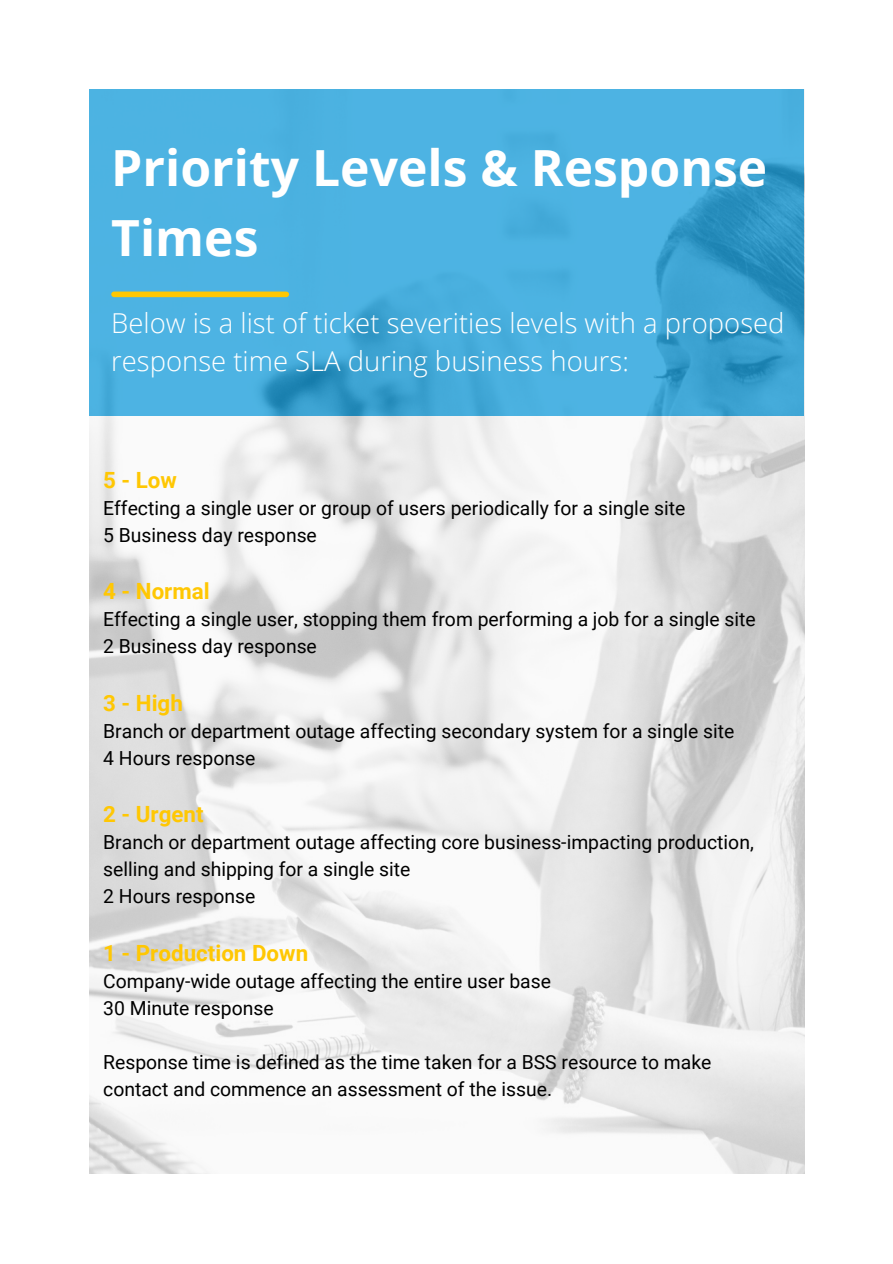
<style>
.page{position:relative;width:893px;height:1264px;background:#fff}
.page>*{position:absolute;margin:0;border:0;box-sizing:border-box;transform-origin:0 0}
.t1{font:700 49.8px/69.6px "Open Sans";color:#fff}
.t2{font:300 27.45px/38.2px "Open Sans";color:#fff}
.t3{font:700 22.35px "Roboto";color:#ffc703}
.t4{font:19.35px/27px "Roboto";color:#000}
</style>
<div class="page">
<img style="left:89px;top:89px;width:715px;height:1084px">
<div style="left:114px;top:291px;width:172px;height:6px;background:#ffc703"></div>
<p class="t1" style="left:111px;top:132px;width:657px">Priority Levels &amp; Response<br>Times</p>
<h1 class="t2" style="left:111px;top:303px;width:674px">Below is a list of ticket severities levels with a proposed response time SLA during business hours:</h1>
<h2 class="t3" style="left:103px;top:467px;width:75px">5 - Low</h2>
<p class="t4" style="left:103px;top:495px;width:583px">Effecting a single user or group of users periodically for a single site</p>
<p class="t4" style="left:103px;top:522px;width:215px">5 Business day response</p>
<p class="t3" style="left:103px;top:578px;width:108px">4 - Normal</p>
<p class="t4" style="left:103px;top:606px;width:654px">Effecting a single user, stopping them from performing a job for a single site</p>
<p class="t4" style="left:103px;top:633px;width:215px">2 Business day response</p>
<p class="t3" style="left:103px;top:690px;width:81px">3 - High</p>
<p class="t4" style="left:103px;top:717px;width:632px">Branch or department outage affecting secondary system for a single site</p>
<p class="t4" style="left:103px;top:744px;width:153px">4 Hours response</p>
<p class="t3" style="left:103px;top:801px;width:102px">2 - Urgent</p>
<p class="t4" style="left:103px;top:829px;width:652px">Branch or department outage affecting core business-impacting production, selling and shipping for a single site</p>
<p class="t4" style="left:103px;top:883px;width:153px">2 Hours response</p>
<p class="t3" style="left:103px;top:939px;width:206px">1 - Production Down</p>
<p class="t4" style="left:103px;top:967px;width:449px">Company-wide outage affecting the entire user base</p>
<p class="t4" style="left:103px;top:994px;width:172px">30 Minute response</p>
<p class="t4" style="left:103px;top:1048px;width:609px">Response time is defined as the time taken for a BSS resource to make contact and commence an assessment of the issue.</p>
</div>
